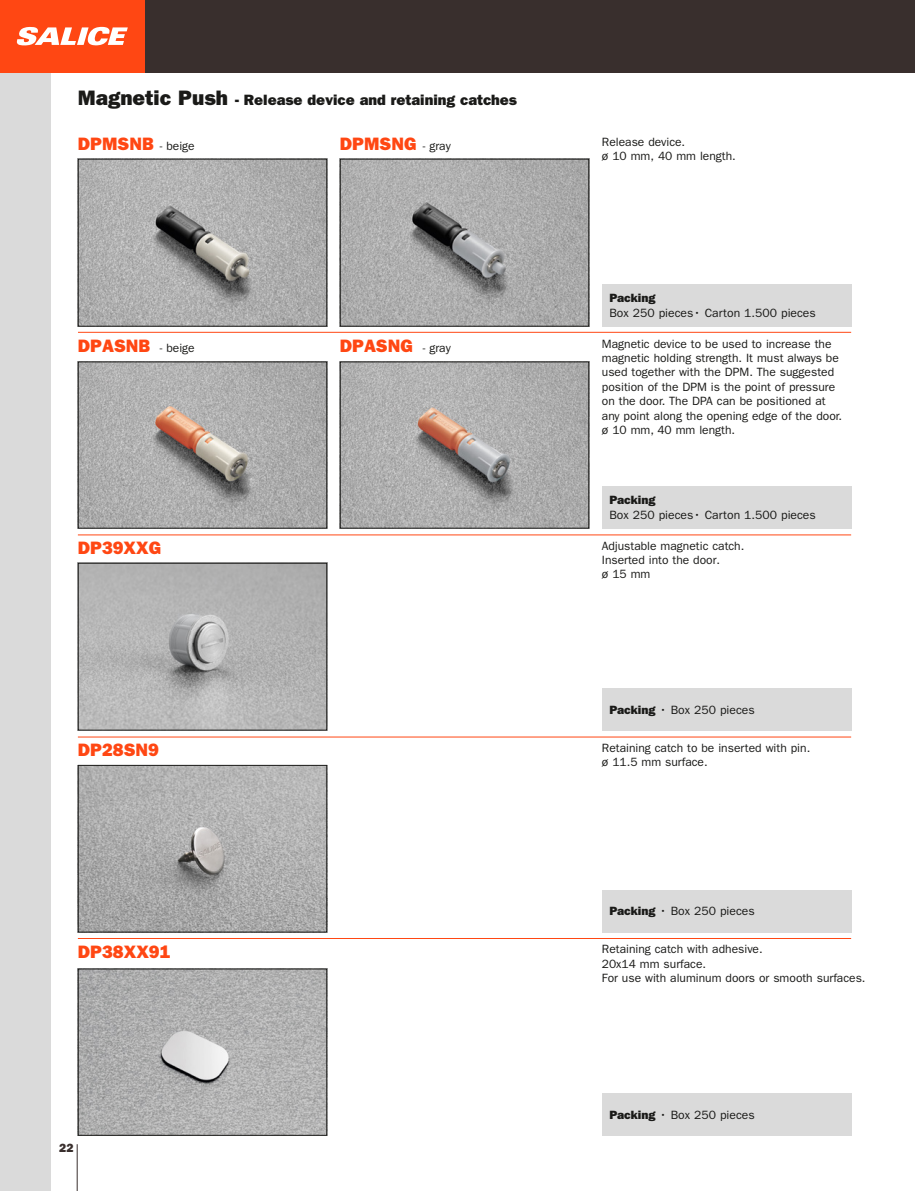
<style>
.page{position:relative;width:915px;height:1191px;background:#fff}
.page>*{position:absolute;margin:0;border:0;box-sizing:border-box;transform-origin:0 0}
.t1{font:18px "ITC Franklin Gothic Std Hvy";color:#ff4713}
.t2{font:15px "ITC Franklin Gothic Std Hvy";color:#1a1a18}
.t3{font:12px/14.4px "ITC Franklin Gothic Std";color:#1a1a18}
.t4{font:12px "ITC Franklin Gothic Std Hvy";color:#1a1a18}
.t5{font:12px "ITC Franklin Gothic Std Hvy";color:#392f2d}
.s1{font-size:21px}
.s2{font-family:"ITC Franklin Gothic Std Hvy"}
</style>
<div class="page">
<div style="left:0;top:0;width:51px;height:1191px;background:#dadada"></div>
<div style="left:0;top:0;width:914px;height:72px;background:#392f2d"></div>
<div style="left:0;top:0;width:145px;height:72px;background:#ff4713"></div>
<svg style="left:17px;top:27px;width:111px;height:18px"></svg>
<img style="left:80px;top:565px;width:245px;height:163px">
<div style="left:78px;top:563px;width:249px;height:167px;border:1px solid #1a1a18"></div>
<img style="left:80px;top:161px;width:245px;height:163px">
<div style="left:78px;top:159px;width:249px;height:167px;border:1px solid #1a1a18"></div>
<img style="left:80px;top:363px;width:245px;height:163px">
<div style="left:78px;top:361px;width:249px;height:167px;border:1px solid #1a1a18"></div>
<img style="left:80px;top:767px;width:245px;height:163px">
<div style="left:78px;top:765px;width:249px;height:167px;border:1px solid #1a1a18"></div>
<img style="left:80px;top:970px;width:245px;height:163px">
<div style="left:78px;top:968px;width:249px;height:167px;border:1px solid #1a1a18"></div>
<hr style="left:78px;top:332px;width:772px;height:1px;background:#ff4713">
<hr style="left:78px;top:534px;width:772px;height:1px;background:#ff4713">
<hr style="left:78px;top:736px;width:772px;height:1px;background:#ff4713">
<div style="left:601px;top:1093px;width:249px;height:42px;background:#dadada"></div>
<img style="left:342px;top:161px;width:245px;height:163px">
<div style="left:340px;top:159px;width:249px;height:167px;border:1px solid #1a1a18"></div>
<img style="left:342px;top:363px;width:245px;height:163px">
<div style="left:340px;top:361px;width:249px;height:167px;border:1px solid #1a1a18"></div>
<hr style="left:78px;top:938px;width:772px;height:1px;background:#ff4713">
<div style="left:601px;top:890px;width:249px;height:42px;background:#dadada"></div>
<div style="left:601px;top:688px;width:249px;height:42px;background:#dadada"></div>
<div style="left:601px;top:486px;width:249px;height:42px;background:#dadada"></div>
<div style="left:601px;top:284px;width:249px;height:42px;background:#dadada"></div>
<hr style="left:77px;top:1144px;width:1px;height:47px;background:#392f2d">
<p class="t2" style="left:78px;top:91px;width:440px"><span class="s1">Magnetic Push</span> - Release device and retaining catches</p>
<p class="t3" style="left:160px;top:139px;width:36px">- beige</p>
<p class="t3" style="left:422px;top:139px;width:29px">- gray</p>
<h1 class="t1" style="left:340px;top:133px;width:78px">DPMSNG</h1>
<h1 class="t1" style="left:78px;top:133px;width:77px">DPMSNB</h1>
<p class="t3" style="left:601px;top:134px;width:135px">Release device.<br>ø 10 mm, 40 mm length.</p>
<p class="t4" style="left:609px;top:291px;width:48px">Packing</p>
<p class="t3" style="left:609px;top:305px;width:208px">Box 250 pieces• Carton 1.500 pieces</p>
<h1 class="t1" style="left:78px;top:335px;width:74px">DPASNB</h1>
<h1 class="t1" style="left:340px;top:335px;width:74px">DPASNG</h1>
<p class="t3" style="left:160px;top:341px;width:36px">- beige</p>
<p class="t3" style="left:422px;top:341px;width:29px">- gray</p>
<p class="t3" style="left:601px;top:336px;width:241px">Magnetic device to be used to increase the magnetic holding strength. It must always be used together with the DPM. The suggested position of the DPM is the point of pressure on the door. The DPA can be positioned at any point along the opening edge of the door. ø 10 mm, 40 mm length.</p>
<p class="t4" style="left:609px;top:493px;width:48px">Packing</p>
<p class="t3" style="left:609px;top:507px;width:208px">Box 250 pieces• Carton 1.500 pieces</p>
<h1 class="t1" style="left:78px;top:537px;width:85px">DP39XXG</h1>
<p class="t3" style="left:601px;top:538px;width:144px">Adjustable magnetic catch.<br>Inserted into the door.<br>ø 15 mm</p>
<p class="t3" style="left:609px;top:702px;width:147px"><span class="s2">Packing</span> • Box 250 pieces</p>
<h1 class="t1" style="left:78px;top:739px;width:83px">DP28SN9</h1>
<p class="t3" style="left:601px;top:740px;width:210px">Retaining catch to be inserted with pin. ø 11.5 mm surface.</p>
<p class="t3" style="left:609px;top:904px;width:147px"><span class="s2">Packing</span> • Box 250 pieces</p>
<h1 class="t1" style="left:78px;top:940px;width:94px">DP38XX91</h1>
<p class="t3" style="left:601px;top:942px;width:265px">Retaining catch with adhesive.<br>20x14 mm surface.<br>For use with aluminum doors or smooth surfaces.</p>
<p class="t3" style="left:609px;top:1107px;width:147px"><span class="s2">Packing</span> • Box 250 pieces</p>
<p class="t5" style="left:59px;top:1141px;width:16px">22</p>
</div>
